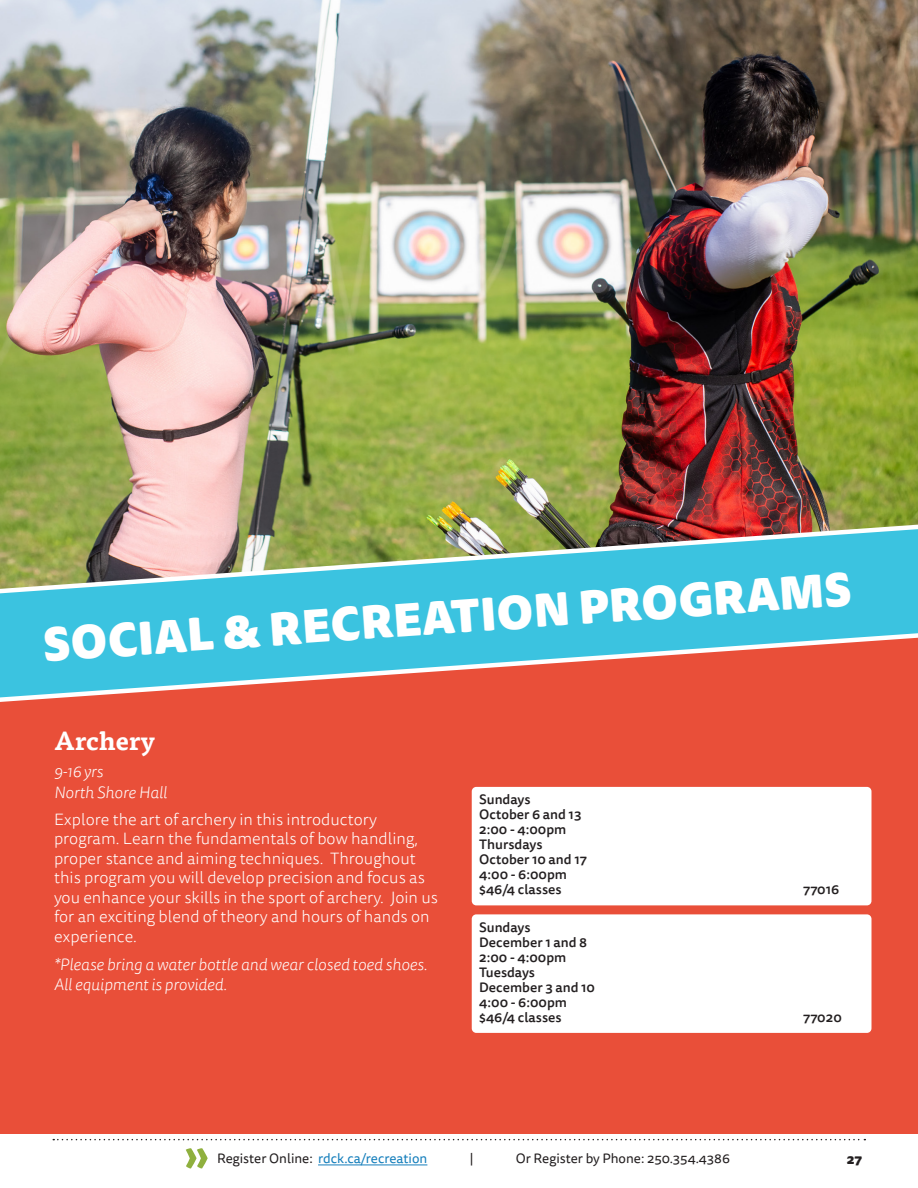
<style>
.page{position:relative;width:918px;height:1188px;background:#fff}
.page>*{position:absolute;margin:0;border:0;box-sizing:border-box;transform-origin:0 0}
.heading_36{font:900 45px "Tisa Sans Pro";color:#fff}
.LG_Program_Title{font:700 25.5px "Tisa Pro";color:#fff}
.LG_Program_Description{font:300 16.5px/19.5px "Tisa Sans Pro";color:#fff}
.LG_age_location_instructor{font:italic 300 16.5px/19.5px "Tisa Sans Pro";color:#fff}
.Details_White{font:500 13.5px/15px "Tisa Sans Pro";color:#231f20}
.t1{font:13.5px "Tisa Sans Pro";color:#167fbc}
.t2{font:13.5px "Tisa Sans Pro";color:#231f20}
.t3{font:800 13.5px "Tisa Sans Pro";color:#231f20}
.s1{color:#231f20}
</style>
<div class="page">
<svg style="left:53px;top:1139px;width:812px;height:1px"></svg>
<hr style="left:318px;top:1164px;width:109px;height:1px;background:#167fbc">
<svg style="left:186px;top:1148px;width:22px;height:21px"></svg>
<div style="left:0;top:0;width:918px;height:1134px;background:#e94f39"></div>
<img style="left:0;top:0;width:918px;height:520px">
<svg style="left:0;top:520px;width:918px;height:182px"></svg>
<div style="left:472px;top:787px;width:400px;height:118px;background:#fff;border-radius:4px"></div>
<div style="left:472px;top:914px;width:400px;height:119px;background:#fff;border-radius:4px"></div>
<p class="heading_36" style="left:41px;top:609px;width:811px;rotate:-4deg">SOCIAL &amp; RECREATION PROGRAMS</p>
<p class="LG_Program_Title" style="left:54px;top:720px;width:103px">Archery</p>
<p class="LG_age_location_instructor" style="left:54px;top:762px;width:51px">9-16 yrs</p>
<p class="LG_age_location_instructor" style="left:54px;top:783px;width:115px">North Shore Hall</p>
<p class="LG_Program_Description" style="left:54px;top:810px;width:386px">Explore the art of archery in this introductory program. Learn the fundamentals of bow handling, proper stance and aiming techniques. Throughout this program you will develop precision and focus as you enhance your skills in the sport of archery. Join us for an exciting blend of theory and hours of hands on experience.</p>
<p class="LG_age_location_instructor" style="left:54px;top:956px;width:375px">*Please bring a water bottle and wear closed toed shoes.<br>All equipment is provided.</p>
<p class="Details_White" style="left:479px;top:792px;width:109px">Sundays<br>October 6 and 13<br>2:00 - 4:00pm<br>Thursdays<br>October 10 and 17<br>4:00 - 6:00pm $46/4 classes</p>
<p class="Details_White" style="left:479px;top:920px;width:117px">Sundays<br>December 1 and 8<br>2:00 - 4:00pm<br>Tuesdays<br>December 3 and 10<br>4:00 - 6:00pm $46/4 classes</p>
<p class="Details_White" style="left:803px;top:882px;width:38px">77016</p>
<p class="Details_White" style="left:803px;top:1010px;width:40px">77020</p>
<p class="t1" style="left:217px;top:1149px;width:212px"><span class="s1">Register Online:</span> rdck.ca/recreation</p>
<p class="t2" style="left:470px;top:1149px;width:5px">|</p>
<p class="t2" style="left:516px;top:1149px;width:216px">Or Register by Phone: 250.354.4386</p>
<p class="t3" style="left:847px;top:1149px;width:17px">27</p>
</div>
